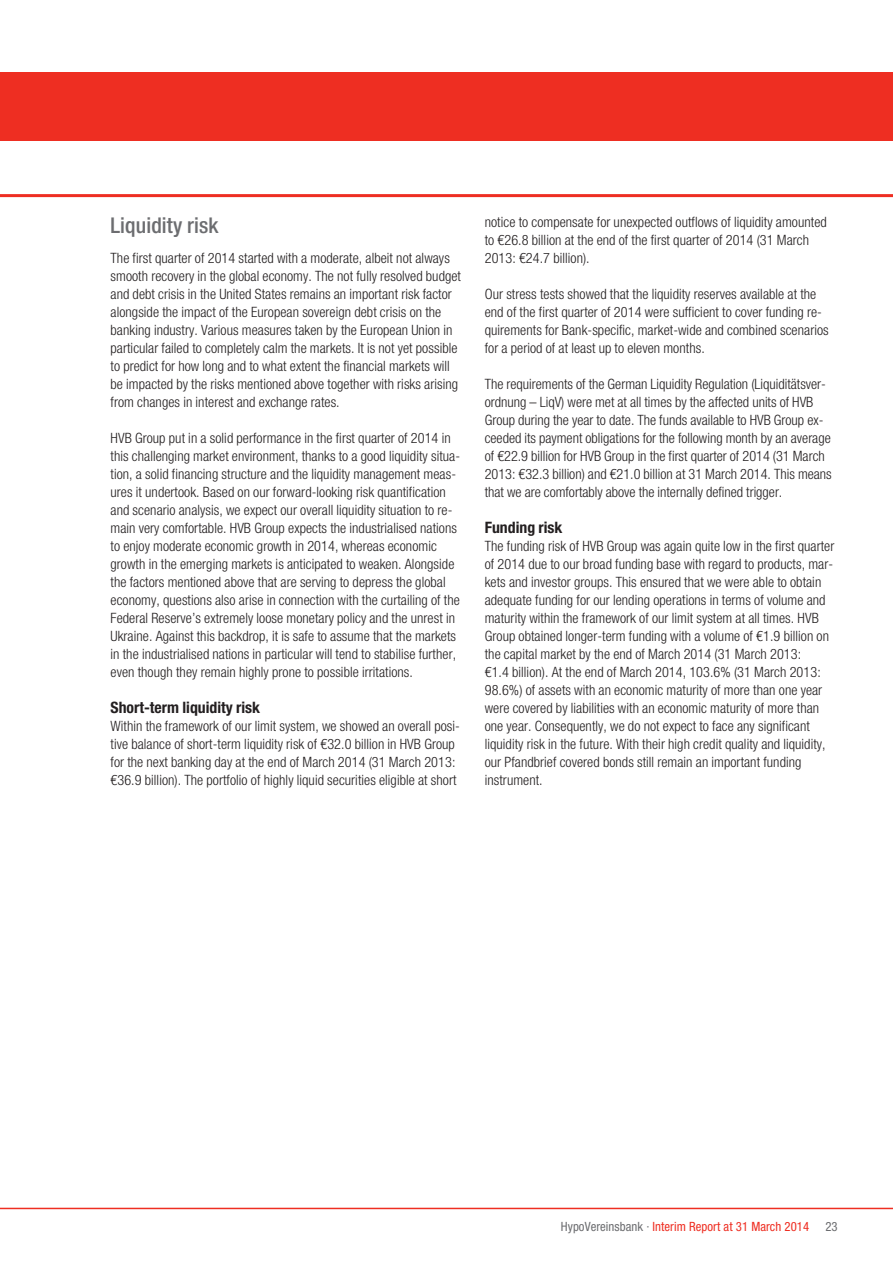
<style>
.page{position:relative;width:893px;height:1263px;background:#fff}
.page>*{position:absolute;margin:0;border:0;box-sizing:border-box;transform-origin:0 0}
.t1{font:500 condensed 21.75px "Helvetica Neue";letter-spacing:.005em;color:#6c6d70}
.t2{font:700 condensed 15.75px "Helvetica Neue";color:#231f20}
.t3{font:300 14.25px/18px "Helvetica HVB Cond";letter-spacing:.005em;color:#231f20}
.t4{font:condensed 12.75px "Helvetica Neue";letter-spacing:.005em;color:#ee2e22}
.t5{font:condensed 12.75px "Helvetica Neue";color:#6c6d70}
.s1{color:#6c6d70}
</style>
<div class="page">
<hr style="left:0;top:1208px;width:893px;height:1px;background:#ee2e22">
<div style="left:0;top:72px;width:893px;height:68px;background:#ee2e22"></div>
<hr style="left:0;top:194px;width:893px;height:3px;background:#ee2e22">
<h1 class="t1" style="left:111px;top:212px;width:109px">Liquidity risk</h1>
<p class="t3" style="left:111px;top:249px;width:352px">The first quarter of 2014 started with a moderate, albeit not always smooth recovery in the global economy. The not fully resolved budget and debt crisis in the United States remains an important risk factor alongside the impact of the European sovereign debt crisis on the banking industry. Various measures taken by the European Union in particular failed to completely calm the markets. It is not yet possible to predict for how long and to what extent the financial markets will be impacted by the risks mentioned above together with risks arising from changes in interest and exchange rates.</p>
<p class="t3" style="left:111px;top:429px;width:351px">HVB Group put in a solid performance in the first quarter of 2014 in this challenging market environment, thanks to a good liquidity situa&shy;tion, a solid financing structure and the liquidity management meas&shy;ures it undertook. Based on our forward-looking risk quantification and scenario analysis, we expect our overall liquidity situation to re&shy;main very comfortable. HVB Group expects the industrialised nations to enjoy moderate economic growth in 2014, whereas economic growth in the emerging markets is anticipated to weaken. Alongside the factors mentioned above that are serving to depress the global economy, questions also arise in connection with the curtailing of the Federal Reserve’s extremely loose monetary policy and the unrest in Ukraine. Against this backdrop, it is safe to assume that the markets in the industrialised nations in particular will tend to stabilise further, even though they remain highly prone to possible irritations.</p>
<p class="t2" style="left:111px;top:698px;width:151px">Short-term liquidity risk</p>
<p class="t3" style="left:111px;top:717px;width:351px">Within the framework of our limit system, we showed an overall posi&shy;tive balance of short-term liquidity risk of €32.0 billion in HVB Group for the next banking day at the end of March 2014 (31 March 2013: €36.9 billion). The portfolio of highly liquid securities eligible at short</p>
<p class="t3" style="left:485px;top:213px;width:344px">notice to compensate for unexpected outflows of liquidity amounted to €26.8 billion at the end of the first quarter of 2014 (31 March<br>2013: €24.7 billion).</p>
<p class="t3" style="left:485px;top:285px;width:345px">Our stress tests showed that the liquidity reserves available at the end of the first quarter of 2014 were sufficient to cover funding re&shy;quirements for Bank-specific, market-wide and combined scenarios for a period of at least up to eleven months.</p>
<p class="t3" style="left:485px;top:375px;width:349px">The requirements of the German Liquidity Regulation (Liquiditätsver&shy;ordnung – LiqV) were met at all times by the affected units of HVB Group during the year to date. The funds available to HVB Group ex&shy;ceeded its payment obligations for the following month by an average of €22.9 billion for HVB Group in the first quarter of 2014 (31 March 2013: €32.3 billion) and €21.0 billion at 31 March 2014. This means that we are comfortably above the internally defined trigger.</p>
<p class="t2" style="left:485px;top:518px;width:79px">Funding risk</p>
<p class="t3" style="left:485px;top:537px;width:351px">The funding risk of HVB Group was again quite low in the first quarter of 2014 due to our broad funding base with regard to products, mar&shy;kets and investor groups. This ensured that we were able to obtain adequate funding for our lending operations in terms of volume and maturity within the framework of our limit system at all times. HVB Group obtained longer-term funding with a volume of €1.9 billion on the capital market by the end of March 2014 (31 March 2013:<br>€1.4 billion). At the end of March 2014, 103.6% (31 March 2013:<br>98.6%) of assets with an economic maturity of more than one year were covered by liabilities with an economic maturity of more than one year. Consequently, we do not expect to face any significant liquidity risk in the future. With their high credit quality and liquidity, our Pfandbrief covered bonds still remain an important funding instrument.</p>
<p class="t4" style="left:561px;top:1218px;width:250px"><span class="s1">HypoVereinsbank ·</span> Interim Report at 31 March 2014</p>
<p class="t5" style="left:825px;top:1218px;width:14px">23</p>
</div>
